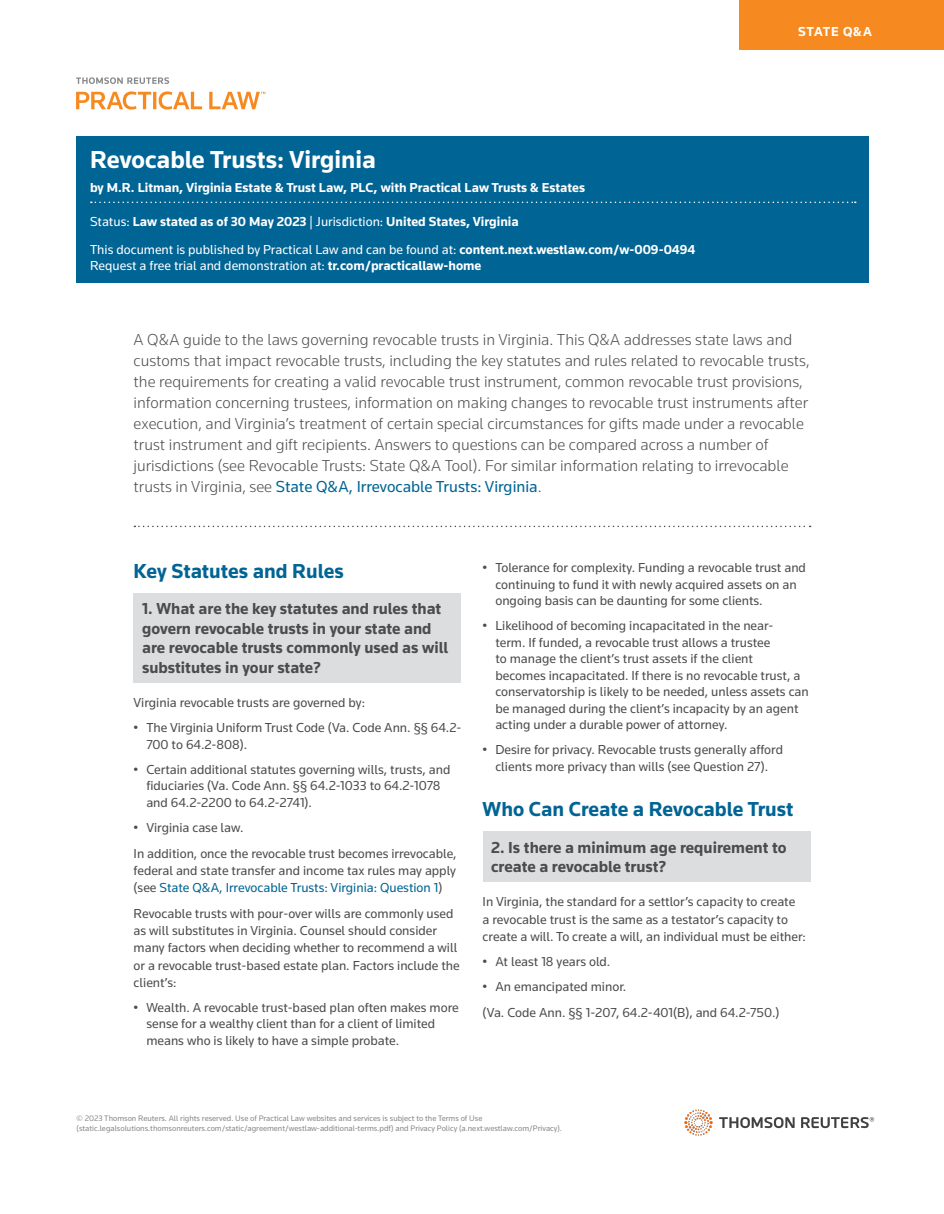
<style>
.page{position:relative;width:944px;height:1214px;background:#fff}
.page>*{position:absolute;margin:0;border:0;box-sizing:border-box;transform-origin:0 0}
.t1{font:700 25.5px "Knowledge";color:#fff}
.t2{font:700 21px "Knowledge";color:#006494}
.t3{font:300 16.5px/21px "Knowledge";color:#4b4c4d}
.t4{font:700 16.5px/19.5px "Knowledge";color:#4b4c4d}
.t5{font:13.5px/16.5px "Knowledge";color:#4b4c4d}
.t6{font:700 13.5px/27.2px "Knowledge";color:#fff}
.t7{font:13.5px "Knowledge";color:#fff}
.t8{font:8.25px/9.8px "Knowledge";color:#86888b}
.s1{font-weight:400}
.s2{font-weight:700}
.s3{font-weight:400;color:#006494}
.s4{color:#006494}
</style>
<div class="page">
<div style="left:739px;top:0;width:205px;height:49px;background:#f6891f"></div>
<svg style="left:76px;top:91px;width:189px;height:19px"></svg>
<svg style="left:76px;top:77px;width:93px;height:7px"></svg>
<img style="left:684px;top:1109px;width:191px;height:27px">
<div style="left:77px;top:136px;width:792px;height:147px;background:#006494"></div>
<svg style="left:91px;top:201px;width:764px;height:2px"></svg>
<svg style="left:134px;top:525px;width:676px;height:2px"></svg>
<div style="left:134px;top:593px;width:327px;height:90px;background:#dcdddf"></div>
<div style="left:482px;top:831px;width:328px;height:51px;background:#dcdddf"></div>
<h1 class="t1" style="left:90px;top:144px;width:287px">Revocable Trusts: Virginia</h1>
<p class="t6" style="left:90px;top:174px;width:496px">by M.R. Litman, Virginia Estate &amp; Trust Law, PLC, with Practical Law Trusts &amp; Estates</p>
<p class="t6" style="left:90px;top:208px;width:606px"><span class="s1">Status:</span> Law stated as of 30 May 2023 <span class="s1">| Jurisdiction:</span> United States, Virginia<br><span class="s1">This document is published by Practical Law and can be found at:</span> content.next.westlaw.com/w-009-0494</p>
<p class="t7" style="left:90px;top:257px;width:393px">Request a free trial and demonstration at: <span class="s2">tr.com/practicallaw-home</span></p>
<p class="t6" style="left:798px;top:18px;width:75px">STATE Q&amp;A</p>
<p class="t3" style="left:134px;top:328px;width:677px">A Q&amp;A guide to the laws governing revocable trusts in Virginia. This Q&amp;A addresses state laws and customs that impact revocable trusts, including the key statutes and rules related to revocable trusts, the requirements for creating a valid revocable trust instrument, common revocable trust provisions, information concerning trustees, information on making changes to revocable trust instruments after execution, and Virginia’s treatment of certain special circumstances for gifts made under a revocable trust instrument and gift recipients. Answers to questions can be compared across a number of jurisdictions (see Revocable Trusts: State Q&amp;A Tool). For similar information relating to irrevocable trusts in Virginia, see <span class="s3">State Q&amp;A, Irrevocable Trusts: Virginia</span>.</p>
<h2 class="t2" style="left:134px;top:558px;width:212px">Key Statutes and Rules</h2>
<p class="t4" style="left:142px;top:599px;width:307px">1. What are the key statutes and rules that govern revocable trusts in your state and are revocable trusts commonly used as will substitutes in your state?</p>
<p class="t5" style="left:134px;top:694px;width:233px">Virginia revocable trusts are governed by:</p>
<p class="t5" style="left:146px;top:719px;width:316px;text-indent:-13px">• The Virginia Uniform Trust Code (Va. Code Ann. §§ 64.2-<br>700 to 64.2-808).</p>
<p class="t5" style="left:146px;top:760px;width:305px;text-indent:-13px">• Certain additional statutes governing wills, trusts, and fiduciaries (Va. Code Ann. §§ 64.2-1033 to 64.2-1078 and 64.2-2200 to 64.2-2741).</p>
<p class="t5" style="left:134px;top:814px;width:324px;line-height:25.8px">• Virginia case law.<br>In addition, once the revocable trust becomes irrevocable,</p>
<p class="t5" style="left:134px;top:861px;width:324px;line-height:17.2px">federal and state transfer and income tax rules may apply (see <span class="s4">State Q&amp;A, Irrevocable Trusts: Virginia: Question 1</span>)</p>
<p class="t5" style="left:134px;top:904px;width:327px;line-height:17.2px">Revocable trusts with pour-over wills are commonly used as will substitutes in Virginia. Counsel should consider many factors when deciding whether to recommend a will or a revocable trust-based estate plan. Factors include the client’s:</p>
<p class="t5" style="left:146px;top:999px;width:314px;text-indent:-13px">• Wealth. A revocable trust-based plan often makes more sense for a wealthy client than for a client of limited means who is likely to have a simple probate.</p>
<p class="t5" style="left:495px;top:559px;width:312px;text-indent:-13px">• Tolerance for complexity. Funding a revocable trust and continuing to fund it with newly acquired assets on an ongoing basis can be daunting for some clients.</p>
<p class="t5" style="left:495px;top:617px;width:315px;text-indent:-13px">• Likelihood of becoming incapacitated in the near-<br>term. If funded, a revocable trust allows a trustee<br>to manage the client’s trust assets if the client<br>becomes incapacitated. If there is no revocable trust, a conservatorship is likely to be needed, unless assets can be managed during the client’s incapacity by an agent acting under a durable power of attorney.</p>
<p class="t5" style="left:482px;top:741px;width:302px;text-align:center">• Desire for privacy. Revocable trusts generally afford clients more privacy than wills (see Question 27).</p>
<h2 class="t2" style="left:482px;top:796px;width:312px">Who Can Create a Revocable Trust</h2>
<p class="t4" style="left:491px;top:837px;width:297px">2. Is there a minimum age requirement to create a revocable trust?</p>
<p class="t5" style="left:482px;top:893px;width:325px;line-height:17.2px">In Virginia, the standard for a settlor’s capacity to create<br>a revocable trust is the same as a testator’s capacity to create a will. To create a will, an individual must be either:</p>
<p class="t5" style="left:482px;top:952px;width:129px">• At least 18 years old.</p>
<p class="t5" style="left:482px;top:973px;width:298px;line-height:25.8px">• An emancipated minor.<br>(Va. Code Ann. §§ 1-207, 64.2-401(B), and 64.2-750.)</p>
<p class="t8" style="left:77px;top:1113px;width:487px">© 2023 Thomson Reuters. All rights reserved. Use of Practical Law websites and services is subject to the Terms of Use (static.legalsolutions.thomsonreuters.com/static/agreement/westlaw-additional-terms.pdf) and Privacy Policy (a.next.westlaw.com/Privacy).</p>
</div>
